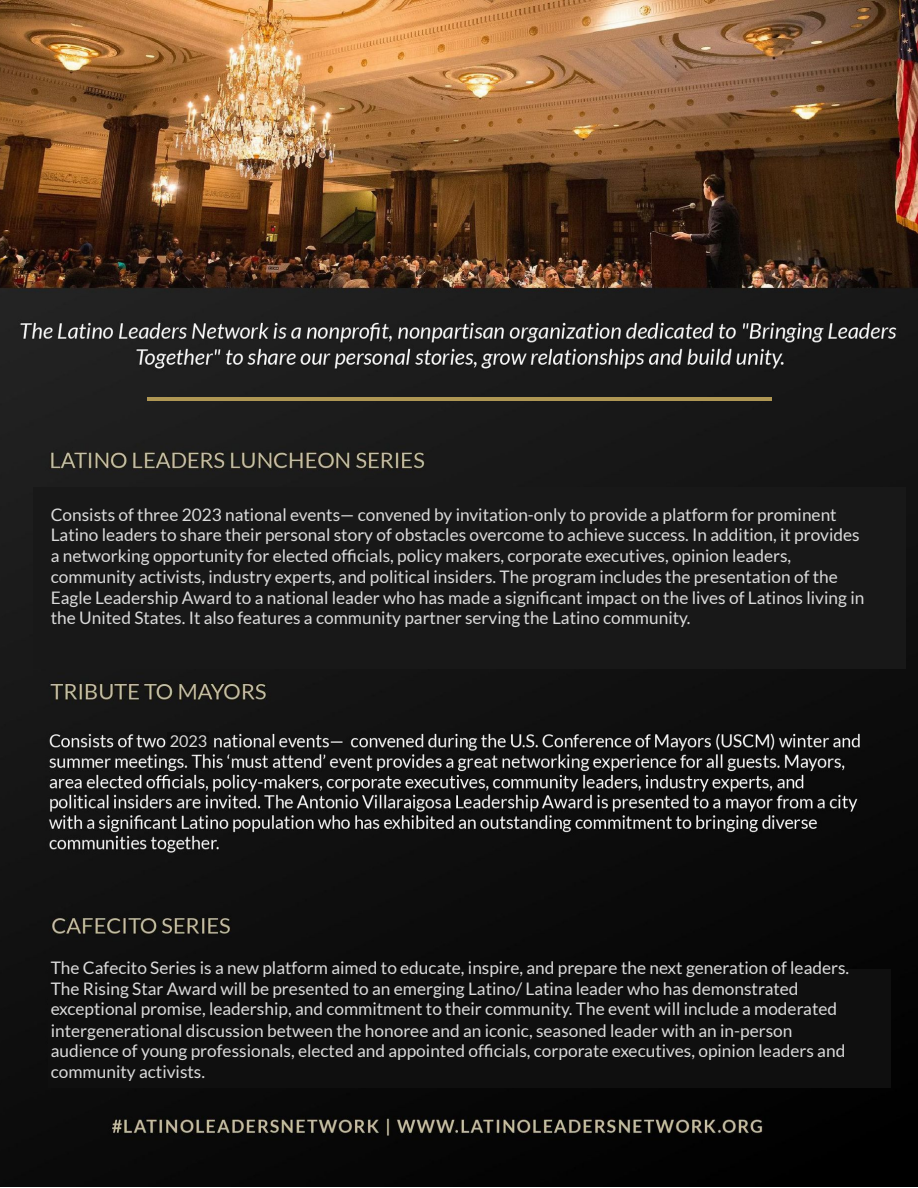
<style>
.page{position:relative;width:918px;height:1188px;background:#fff}
.page>*{position:absolute;margin:0;border:0;box-sizing:border-box;transform-origin:0 0}
.t1{font:17.25px/20.7px "Lato";color:#dbdbdb}
.t2{font:16.2px "Lato";color:#dbdbdb}
.t3{font:15.15px "Lato";color:#dbdbdb}
</style>
<div class="page">
<img style="left:0;top:0;width:918px;height:1187px">
<div style="left:167px;top:732px;width:41px;height:18px;background:#0f0f0f"></div>
<hr style="left:147px;top:397px;width:120px;height:3px;background:#af9754">
<hr style="left:267px;top:397px;width:120px;height:3px;background:#af9754">
<hr style="left:387px;top:397px;width:120px;height:3px;background:#af9754">
<hr style="left:507px;top:397px;width:120px;height:3px;background:#af9754">
<hr style="left:627px;top:397px;width:120px;height:3px;background:#af9754">
<hr style="left:747px;top:397px;width:24px;height:3px;background:#af9754">
<div style="left:49px;top:969px;width:842px;height:119px;background:#0f0f0f"></div>
<div style="left:33px;top:487px;width:873px;height:182px;background:#181818"></div>
<p class="t3" style="left:134px;top:501px;width:74px">three2023</p>
<p class="t1" style="left:51px;top:504px;width:815px">Consists of three 2023 national events— convened by invitation-only to provide a platform for prominent Latino leaders to share their personal story of obstacles overcome to achieve success. In addition, it provides a networking opportunity for elected officials, policy makers, corporate executives, opinion leaders, community activists, industry experts, and political insiders. The program includes the presentation of the Eagle Leadership Award to a national leader who has made a significant impact on the lives of Latinos living in the United States. It also features a community partner serving the Latino community.</p>
<p class="t2" style="left:170px;top:731px;width:39px">2023</p>
<p class="t1" style="left:51px;top:957px;width:800px">The Cafecito Series is a new platform aimed to educate, inspire, and prepare the next generation of leaders.<br>The Rising Star Award will be presented to an emerging Latino/ Latina leader who has demonstrated exceptional promise, leadership, and commitment to their community. The event will include a moderated intergenerational discussion between the honoree and an iconic, seasoned leader with an in-person audience of young professionals, elected and appointed officials, corporate executives, opinion leaders and community activists.</p>
</div>
